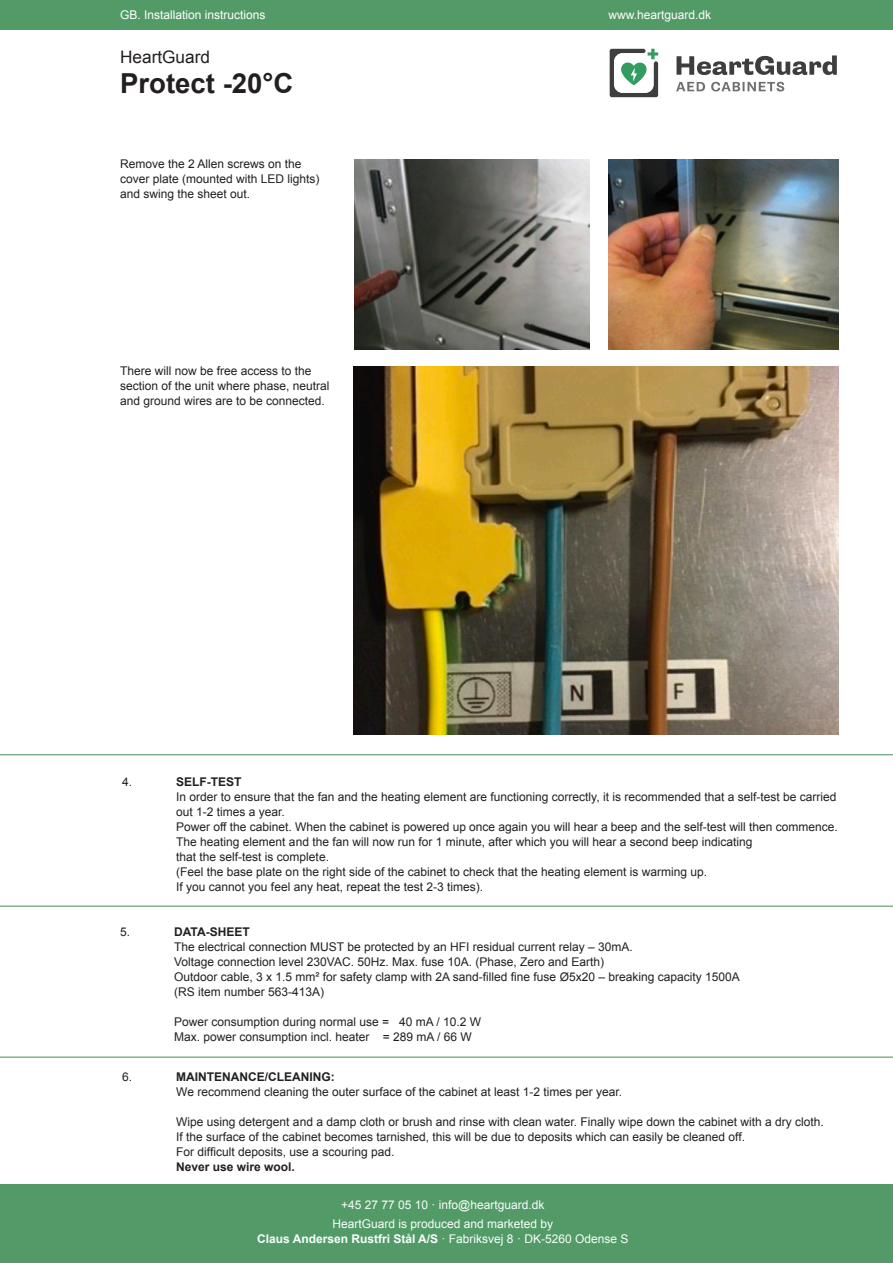
<style>
.page{position:relative;width:893px;height:1263px;background:#fff}
.page>*{position:absolute;margin:0;border:0;box-sizing:border-box;transform-origin:0 0}
.t1{font:700 27.6px "Arial";color:#231f20}
.t2{font:17.25px "Arial";color:#231f20}
.t3{font:12px/15px "Arial";color:#231f20}
.t4{font:12px "Arial";color:#f9fcfe}
.t5{font:700 12px "Arial";color:#231f20}
.t6{font:700 12px "Arial";color:#f9fcfe}
.t7{font:12px "Arial";color:#fff}
.s1{font-weight:400}
</style>
<div class="page">
<img style="left:354px;top:366px;width:485px;height:368px">
<img style="left:608px;top:159px;width:231px;height:190px">
<img style="left:355px;top:159px;width:234px;height:190px">
<hr style="left:0;top:754px;width:893px;height:1px;background:#4a8c5b">
<hr style="left:0;top:906px;width:893px;height:1px;background:#4a8c5b">
<hr style="left:0;top:1057px;width:893px;height:1px;background:#4a8c5b">
<svg style="left:676px;top:82px;width:108px;height:9px"></svg>
<svg style="left:676px;top:55px;width:161px;height:20px"></svg>
<svg style="left:610px;top:49px;width:48px;height:48px"></svg>
<div style="left:0;top:0;width:893px;height:30px;background:#539b66"></div>
<div style="left:0;top:1185px;width:893px;height:78px;background:#539b66"></div>
<p class="t7" style="left:120px;top:7px;width:147px">GB. Installation instructions</p>
<p class="t7" style="left:608px;top:7px;width:104px">www.heartguard.dk</p>
<p class="t2" style="left:120px;top:45px;width:91px">HeartGuard</p>
<p class="t1" style="left:120px;top:65px;width:175px">Protect -20°C</p>
<p class="t3" style="left:120px;top:156px;width:201px">Remove the 2 Allen screws on the cover plate (mounted with LED lights) and swing the sheet out.</p>
<p class="t3" style="left:120px;top:364px;width:211px">There will now be free access to the section of the unit where phase, neutral and ground wires are to be connected.</p>
<p class="t3" style="left:122px;top:774px;width:12px">4.</p>
<p class="t5" style="left:176px;top:774px;width:67px">SELF-TEST</p>
<p class="t3" style="left:176px;top:789px;width:662px">In order to ensure that the fan and the heating element are functioning correctly, it is recommended that a self-test be carried out 1-2 times a year.</p>
<p class="t3" style="left:176px;top:819px;width:663px">Power off the cabinet. When the cabinet is powered up once again you will hear a beep and the self-test will then commence.<br>The heating element and the fan will now run for 1 minute, after which you will hear a second beep indicating</p>
<p class="t3" style="left:176px;top:849px;width:154px">that the self-test is complete.</p>
<p class="t3" style="left:176px;top:864px;width:532px">(Feel the base plate on the right side of the cabinet to check that the heating element is warming up.</p>
<p class="t3" style="left:176px;top:879px;width:308px">If you cannot you feel any heat, repeat the test 2-3 times).</p>
<p class="t3" style="left:120px;top:924px;width:12px">5.</p>
<p class="t5" style="left:174px;top:924px;width:77px">DATA-SHEET</p>
<p class="t3" style="left:174px;top:939px;width:460px">The electrical connection MUST be protected by an HFI residual current relay – 30mA.</p>
<p class="t3" style="left:174px;top:954px;width:432px">Voltage connection level 230VAC. 50Hz. Max. fuse 10A. (Phase, Zero and Earth)</p>
<p class="t3" style="left:174px;top:969px;width:567px">Outdoor cable, 3 x 1.5 mm² for safety clamp with 2A sand-filled fine fuse Ø5x20 – breaking capacity 1500A</p>
<p class="t3" style="left:174px;top:984px;width:152px">(RS item number 563-413A)</p>
<p class="t3" style="left:174px;top:1014px;width:309px">Power consumption during normal use = 40 mA / 10.2 W</p>
<p class="t3" style="left:174px;top:1029px;width:299px">Max. power consumption incl. heater = 289 mA / 66 W</p>
<p class="t3" style="left:122px;top:1069px;width:12px">6.</p>
<p class="t5" style="left:176px;top:1069px;width:160px">MAINTENANCE/CLEANING:</p>
<p class="t3" style="left:176px;top:1084px;width:448px">We recommend cleaning the outer surface of the cabinet at least 1-2 times per year.</p>
<p class="t3" style="left:176px;top:1114px;width:649px">Wipe using detergent and a damp cloth or brush and rinse with clean water. Finally wipe down the cabinet with a dry cloth.</p>
<p class="t3" style="left:176px;top:1129px;width:570px">If the surface of the cabinet becomes tarnished, this will be due to deposits which can easily be cleaned off.</p>
<p class="t3" style="left:176px;top:1144px;width:220px">For difficult deposits, use a scouring pad.</p>
<p class="t5" style="left:176px;top:1159px;width:120px">Never use wire wool.</p>
<p class="t4" style="left:341px;top:1197px;width:205px">+45 27 77 05 10 · info@heartguard.dk</p>
<p class="t4" style="left:332px;top:1216px;width:222px">HeartGuard is produced and marketed by</p>
<p class="t6" style="left:257px;top:1231px;width:373px">Claus Andersen Rustfri Stål A/S <span class="s1">· Fabriksvej 8 · DK-5260 Odense S</span></p>
</div>
